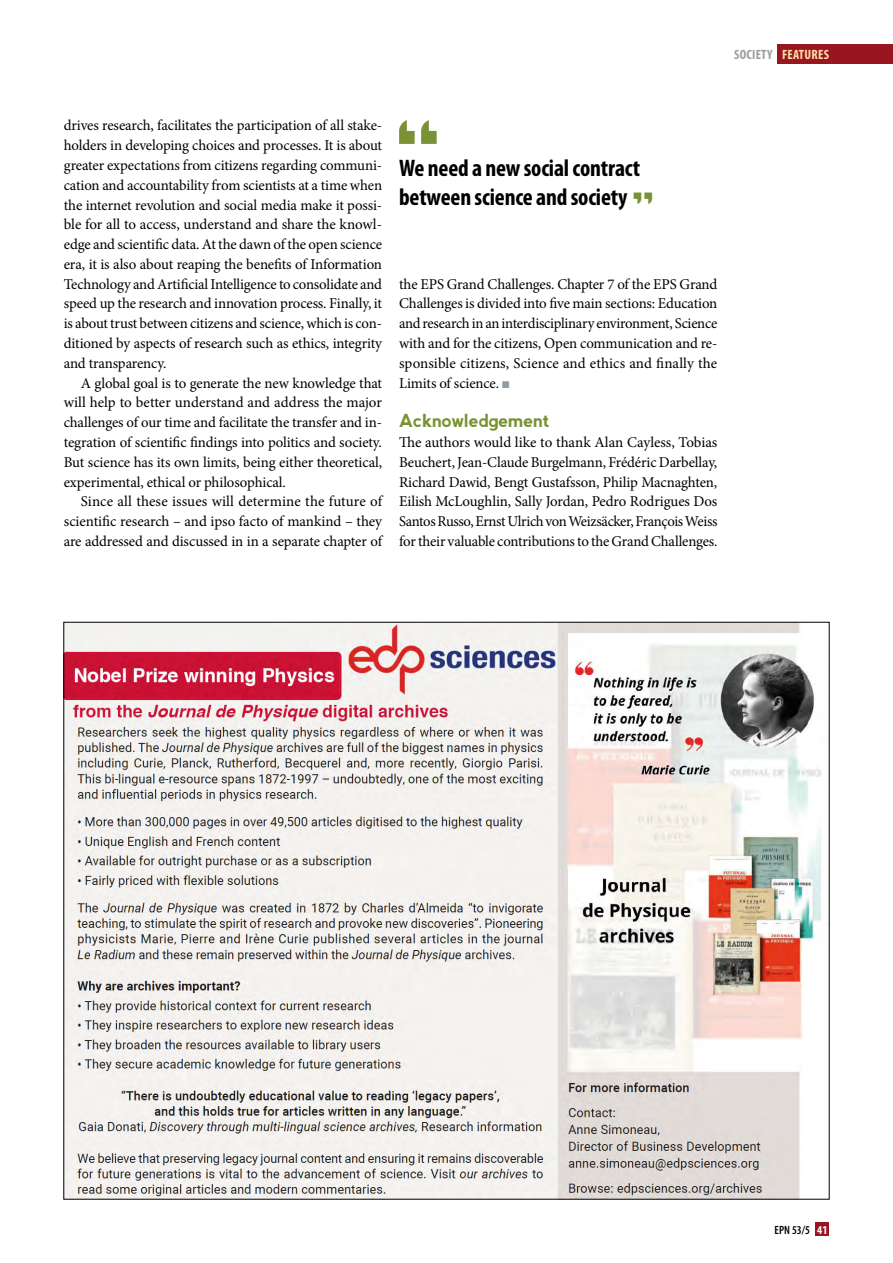
<style>
.page{position:relative;width:893px;height:1263px;background:#fff}
.page>*{position:absolute;margin:0;border:0;box-sizing:border-box;transform-origin:0 0}
.t1{font:97.5px "Hancock Park Bold Laser";color:#799235}
.t2{font:47.7px "Hancock Park Bold Laser";color:#799235}
.t3{font:700 condensed 24px/28.8px "Myriad Pro";letter-spacing:-.005em;color:#000}
.t4{font:700 18px "nevis";letter-spacing:-.015em;color:#799235}
.t5{font:15px/19.8px "Minion Pro";letter-spacing:-.01em;color:#000;text-align:justify}
.t6{font:700 condensed 13.5px "Myriad Pro";letter-spacing:.02em;color:#fedea9}
.t7{font:600 condensed 12px "Myriad Pro";color:#000}
.s1{color:#9d9d9c}
.s2{color:#8c9da6}
.s3{font-weight:700;color:#fff}
</style>
<div class="page">
<div style="left:816px;top:1222px;width:13px;height:14px;background:#991620"></div>
<div style="left:777px;top:45px;width:116px;height:19px;background:#991620"></div>
<img style="left:65px;top:624px;width:756px;height:573px">
<p class="t6" style="left:734px;top:47px;width:96px"><span class="s1">SOCIETY</span> FEATURES</p>
<p class="t5" style="left:64px;top:116px;width:320px">drives research, facilitates the participation of all stake&shy;holders in developing choices and processes. It is about greater expectations from citizens regarding communi&shy;cation and accountability from scientists at a time when the internet revolution and social media make it possi&shy;ble for all to access, understand and share the knowl&shy;edge and scientific data. At the dawn of the open science era, it is also about reaping the benefits of Information Technology and Artificial Intelligence to consolidate and speed up the research and innovation process. Finally, it is about trust between citizens and science, which is con&shy;ditioned by aspects of research such as ethics, integrity and transparency.</p>
<p class="t5" style="left:64px;top:373px;width:320px;text-indent:17px">A global goal is to generate the new knowledge that will help to better understand and address the major challenges of our time and facilitate the transfer and in&shy;tegration of scientific findings into politics and society.<br>But science has its own limits, being either theoretical, experimental, ethical or philosophical.</p>
<p class="t5" style="left:64px;top:492px;width:320px;text-indent:17px">Since all these issues will determine the future of scientific research – and ipso facto of mankind – they are addressed and discussed in in a separate chapter of</p>
<h1 class="t1" style="left:399px;top:118px;width:44px">“</h1>
<h3 class="t3" style="left:399px;top:154px;width:243px">We need a new social contract between science and society</h3>
<h2 class="t2" style="left:634px;top:192px;width:22px">”</h2>
<p class="t5" style="left:399px;top:274px;width:320px">the EPS Grand Challenges. Chapter 7 of the EPS Grand Challenges is divided into five main sections: Education and research in an interdisciplinary environment, Science with and for the citizens, Open communication and re&shy;sponsible citizens, Science and ethics and finally the Limits of science. <span class="s2">■</span></p>
<p class="t4" style="left:399px;top:410px;width:152px">Acknowledgement</p>
<p class="t5" style="left:399px;top:432px;width:320px">The authors would like to thank Alan Cayless, Tobias Beuchert, Jean-Claude Burgelmann, Frédéric Darbellay, Richard Dawid, Bengt Gustafsson, Philip Macnaghten, Eilish McLoughlin, Sally Jordan, Pedro Rodrigues Dos Santos Russo, Ernst Ulrich von Weizsäcker, François Weiss for their valuable contributions to the Grand Challenges.</p>
<p class="t7" style="left:774px;top:1223px;width:54px">EPN 53/5 <span class="s3">41</span></p>
</div>
